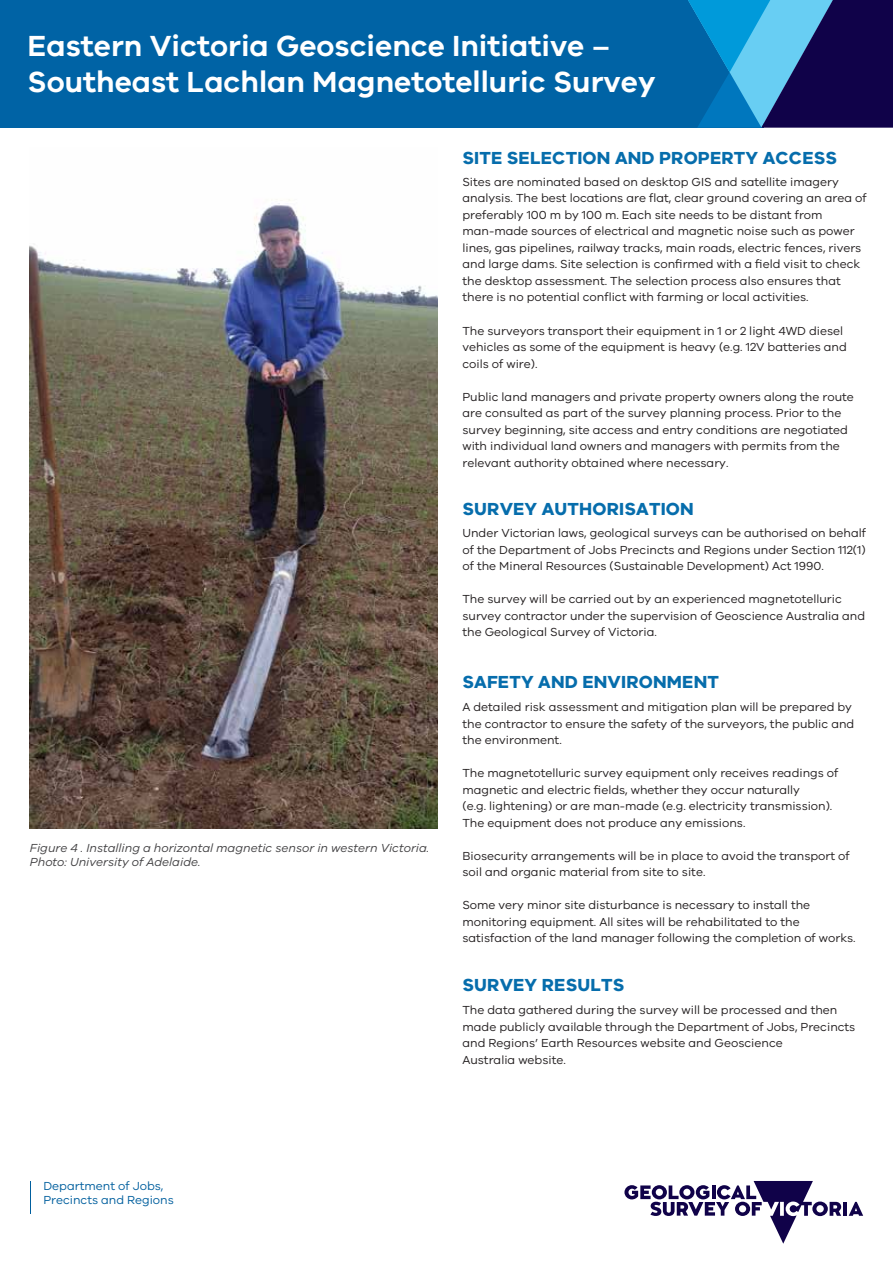
<style>
.page{position:relative;width:893px;height:1263px;background:#fff}
.page>*{position:absolute;margin:0;border:0;box-sizing:border-box;transform-origin:0 0}
.t1{font:600 30px/36px "VIC";color:#fff}
.t2{font:700 18px "VIC";letter-spacing:.01em;color:#066dac}
.t3{font:12px/16.5px "VIC";color:#231f20}
.t4{font:italic 12px/14.4px "VIC";color:#424143}
.t5{font:12px/14.4px "VIC";color:#005f9e}
</style>
<div class="page">
<div style="left:0;top:0;width:764px;height:128px;background:#0063a5"></div>
<svg style="left:688px;top:0;width:205px;height:128px;background:#205794"></svg>
<svg style="left:849px;top:1202px;width:14px;height:14px"></svg>
<hr style="left:843px;top:1202px;width:4px;height:14px;background:#100249">
<svg style="left:624px;top:1181px;width:217px;height:63px"></svg>
<hr style="left:30px;top:1181px;width:1px;height:33px;background:#005f9e">
<img style="left:30px;top:199px;width:408px;height:629px">
<h1 class="t1" style="left:28px;top:27px;width:629px">Eastern Victoria Geoscience Initiative –<br>Southeast Lachlan Magnetotelluric Survey</h1>
<h2 class="t2" style="left:462px;top:147px;width:376px">SITE SELECTION AND PROPERTY ACCESS</h2>
<p class="t3" style="left:462px;top:173px;width:406px">Sites are nominated based on desktop GIS and satellite imagery analysis. The best locations are flat, clear ground covering an area of preferably 100 m by 100 m. Each site needs to be distant from man-made sources of electrical and magnetic noise such as power lines, gas pipelines, railway tracks, main roads, electric fences, rivers and large dams. Site selection is confirmed with a field visit to check the desktop assessment. The selection process also ensures that there is no potential conflict with farming or local activities.</p>
<p class="t3" style="left:462px;top:322px;width:386px">The surveyors transport their equipment in 1 or 2 light 4WD diesel vehicles as some of the equipment is heavy (e.g. 12V batteries and coils of wire).</p>
<p class="t3" style="left:462px;top:388px;width:393px">Public land managers and private property owners along the route are consulted as part of the survey planning process. Prior to the survey beginning, site access and entry conditions are negotiated with individual land owners and managers with permits from the relevant authority obtained where necessary.</p>
<h2 class="t2" style="left:462px;top:498px;width:233px">SURVEY AUTHORISATION</h2>
<p class="t3" style="left:462px;top:524px;width:405px;text-align:justify">Under Victorian laws, geological surveys can be authorised on behalf of the Department of Jobs Precincts and Regions under Section 112(1) of the Mineral Resources (Sustainable Development) Act 1990.</p>
<p class="t3" style="left:462px;top:590px;width:404px">The survey will be carried out by an experienced magnetotelluric survey contractor under the supervision of Geoscience Australia and the Geological Survey of Victoria.</p>
<p class="t4" style="left:30px;top:840px;width:401px">Figure 4 . Installing a horizontal magnetic sensor in western Victoria.<br>Photo: University of Adelaide.</p>
<h2 class="t2" style="left:462px;top:670px;width:258px">SAFETY AND ENVIRONMENT</h2>
<p class="t3" style="left:462px;top:699px;width:393px">A detailed risk assessment and mitigation plan will be prepared by the contractor to ensure the safety of the surveyors, the public and the environment.</p>
<p class="t3" style="left:462px;top:765px;width:377px">The magnetotelluric survey equipment only receives readings of magnetic and electric fields, whether they occur naturally<br>(e.g. lightening) or are man-made (e.g. electricity transmission).<br>The equipment does not produce any emissions.</p>
<p class="t3" style="left:462px;top:847px;width:389px">Biosecurity arrangements will be in place to avoid the transport of soil and organic material from site to site.</p>
<p class="t3" style="left:462px;top:897px;width:395px">Some very minor site disturbance is necessary to install the monitoring equipment. All sites will be rehabilitated to the satisfaction of the land manager following the completion of works.</p>
<h2 class="t2" style="left:462px;top:974px;width:164px">SURVEY RESULTS</h2>
<p class="t3" style="left:462px;top:1001px;width:394px">The data gathered during the survey will be processed and then made publicly available through the Department of Jobs, Precincts and Regions’ Earth Resources website and Geoscience<br>Australia website.</p>
<p class="t5" style="left:43px;top:1178px;width:132px">Department of Jobs,<br>Precincts and Regions</p>
</div>
